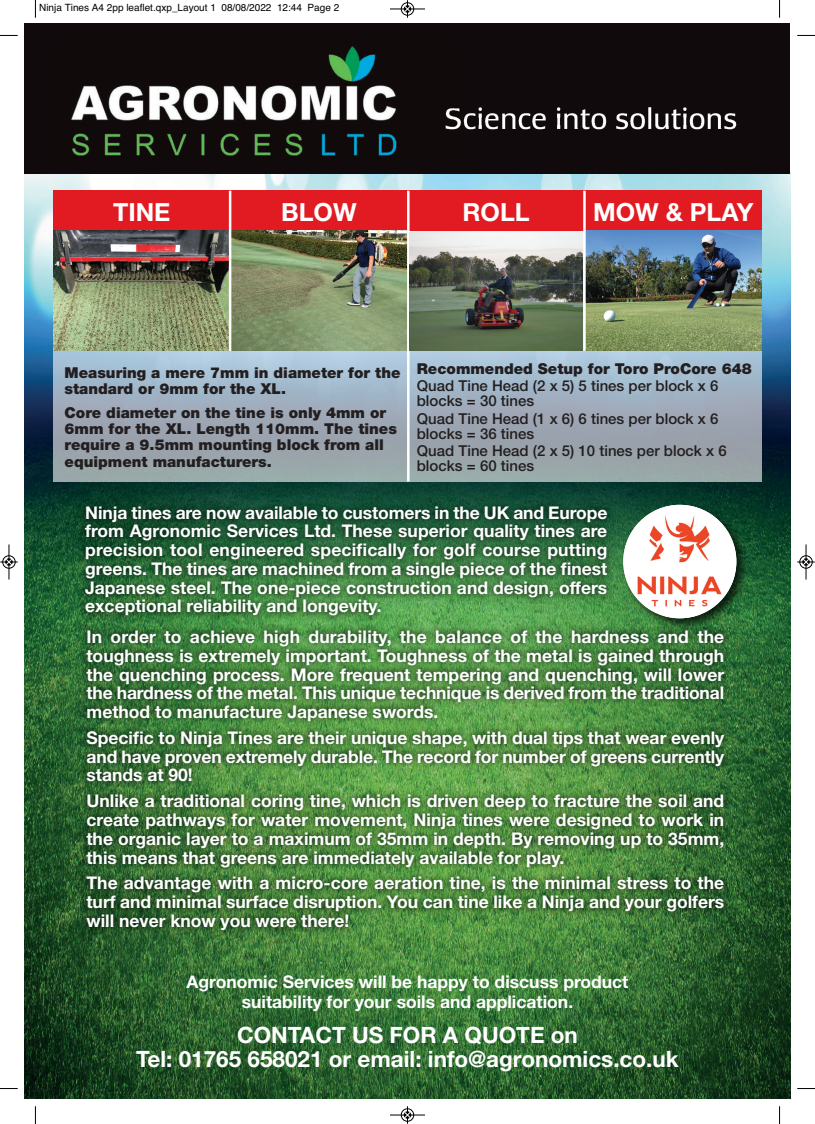
<style>
.page{position:relative;width:815px;height:1124px;background:#fff}
.page>*{position:absolute;margin:0;border:0;box-sizing:border-box;transform-origin:0 0}
.t1{font:700 25px "Helvetica Neue LT Std";color:#fff}
.t2{font:700 22.5px/23.8px "Helvetica Neue LT Std";color:#fff;text-align:center}
.t3{font:700 17.5px/18.8px "Helvetica Neue LT Std";color:#fff;text-align:justify}
.t4{font:900 15px/16.2px "Helvetica Neue LT Std";color:#231f20}
.t5{font:500 15px/15px "Helvetica Neue LT Std";color:#231f20}
.t6{font:10px "Helvetica";color:#000}
</style>
<div class="page">
<img style="left:25px;top:174px;width:765px;height:924px">
<div style="left:25px;top:23px;width:765px;height:151px;background:#110a0c"></div>
<img style="left:71px;top:46px;width:666px;height:110px">
<img style="left:640px;top:499px;width:112px;height:116px">
<img style="left:623px;top:504px;width:113px;height:114px;border-radius:50%">
<div style="left:53px;top:191px;width:709px;height:290px;background:#fff;opacity:.6"></div>
<div style="left:53px;top:191px;width:709px;height:40px;background:#e21a21"></div>
<img style="left:53px;top:231px;width:354px;height:120px">
<img style="left:586px;top:231px;width:176px;height:120px">
<hr style="left:229px;top:191px;width:2px;height:160px;background:#fff">
<hr style="left:407px;top:191px;width:3px;height:290px;background:#fff">
<hr style="left:583px;top:191px;width:3px;height:160px;background:#fff">
<img style="left:53px;top:491px;width:587px;height:160px">
<img style="left:54px;top:615px;width:702px;height:370px">
<svg style="left:35px;top:0;width:1px;height:18px"></svg>
<svg style="left:0;top:35px;width:18px;height:1px"></svg>
<svg style="left:779px;top:0;width:1px;height:18px"></svg>
<svg style="left:797px;top:35px;width:18px;height:1px"></svg>
<svg style="left:35px;top:1106px;width:1px;height:17px"></svg>
<svg style="left:0;top:1088px;width:18px;height:1px"></svg>
<svg style="left:779px;top:1106px;width:1px;height:17px"></svg>
<svg style="left:797px;top:1088px;width:18px;height:1px"></svg>
<div style="left:401px;top:2px;width:13px;height:14px;border:1px solid #fff;border-radius:50%"></div>
<hr style="left:390px;top:9px;width:35px;height:1px;background:#000">
<div style="left:401px;top:3px;width:13px;height:12px;border:1px solid #000;border-radius:50%"></div>
<svg style="left:404px;top:0;width:7px;height:18px"></svg>
<hr style="left:390px;top:1114px;width:35px;height:1px;background:#000">
<div style="left:401px;top:1108px;width:13px;height:13px;border:1px solid #000;border-radius:50%"></div>
<svg style="left:404px;top:1106px;width:7px;height:17px"></svg>
<div style="left:2px;top:555px;width:14px;height:13px;border:1px solid #fff;border-radius:50%"></div>
<hr style="left:9px;top:544px;width:1px;height:35px;background:#000">
<div style="left:3px;top:555px;width:12px;height:13px;border:1px solid #000;border-radius:50%"></div>
<svg style="left:0;top:558px;width:18px;height:7px"></svg>
<div style="left:799px;top:555px;width:14px;height:13px;border:1px solid #fff;border-radius:50%"></div>
<hr style="left:806px;top:544px;width:1px;height:35px;background:#000">
<div style="left:800px;top:555px;width:12px;height:13px;border:1px solid #000;border-radius:50%"></div>
<svg style="left:797px;top:558px;width:18px;height:7px"></svg>
<img style="left:410px;top:232px;width:172px;height:118px">
<p class="t6" style="left:39px;top:4px;width:302px">Ninja Tines A4 2pp leaflet.qxp_Layout 1 08/08/2022 12:44 Page 2</p>
<p class="t1" style="left:113px;top:203px;width:59px">TINE</p>
<p class="t1" style="left:281px;top:203px;width:77px">BLOW</p>
<p class="t1" style="left:463px;top:203px;width:69px">ROLL</p>
<p class="t1" style="left:593px;top:203px;width:162px">MOW &amp; PLAY</p>
<p class="t4" style="left:417px;top:362px;width:336px">Recommended Setup for Toro ProCore 648</p>
<p class="t5" style="left:417px;top:378px;width:303px">Quad Tine Head (2 x 5) 5 tines per block x 6 blocks = 30 tines</p>
<p class="t5" style="left:417px;top:411px;width:303px">Quad Tine Head (1 x 6) 6 tines per block x 6 blocks = 36 tines</p>
<p class="t5" style="left:417px;top:443px;width:311px">Quad Tine Head (2 x 5) 10 tines per block x 6 blocks = 60 tines</p>
<p class="t3" style="left:85px;top:504px;width:524px">Ninja tines are now available to customers in the UK and Europe from Agronomic Services Ltd. These superior quality tines are precision tool engineered specifically for golf course putting greens. The tines are machined from a single piece of the finest Japanese steel. The one-piece construction and design, offers exceptional reliability and longevity.</p>
<p class="t3" style="left:86px;top:629px;width:639px">In order to achieve high durability, the balance of the hardness and the toughness is extremely important. Toughness of the metal is gained through the quenching process. More frequent tempering and quenching, will lower the hardness of the metal. This unique technique is derived from the traditional method to manufacture Japanese swords.</p>
<p class="t3" style="left:86px;top:729px;width:639px">Specific to Ninja Tines are their unique shape, with dual tips that wear evenly and have proven extremely durable. The record for number of greens currently stands at 90!</p>
<p class="t3" style="left:86px;top:793px;width:639px">Unlike a traditional coring tine, which is driven deep to fracture the soil and create pathways for water movement, Ninja tines were designed to work in the organic layer to a maximum of 35mm in depth. By removing up to 35mm, this means that greens are immediately available for play.</p>
<p class="t3" style="left:86px;top:875px;width:639px">The advantage with a micro-core aeration tine, is the minimal stress to the turf and minimal surface disruption. You can tine like a Ninja and your golfers will never know you were there!</p>
<p class="t4" style="left:65px;top:366px;width:337px">Measuring a mere 7mm in diameter for the standard or 9mm for the XL.</p>
<p class="t4" style="left:65px;top:406px;width:334px">Core diameter on the tine is only 4mm or 6mm for the XL. Length 110mm. The tines require a 9.5mm mounting block from all equipment manufacturers.</p>
<p class="t3" style="left:186px;top:972px;width:443px;line-height:20px;text-align:center">Agronomic Services will be happy to discuss product suitability for your soils and application.</p>
<p class="t2" style="left:136px;top:1025px;width:544px">CONTACT US FOR A QUOTE on<br>Tel: 01765 658021 or email: info@agronomics.co.uk</p>
</div>
